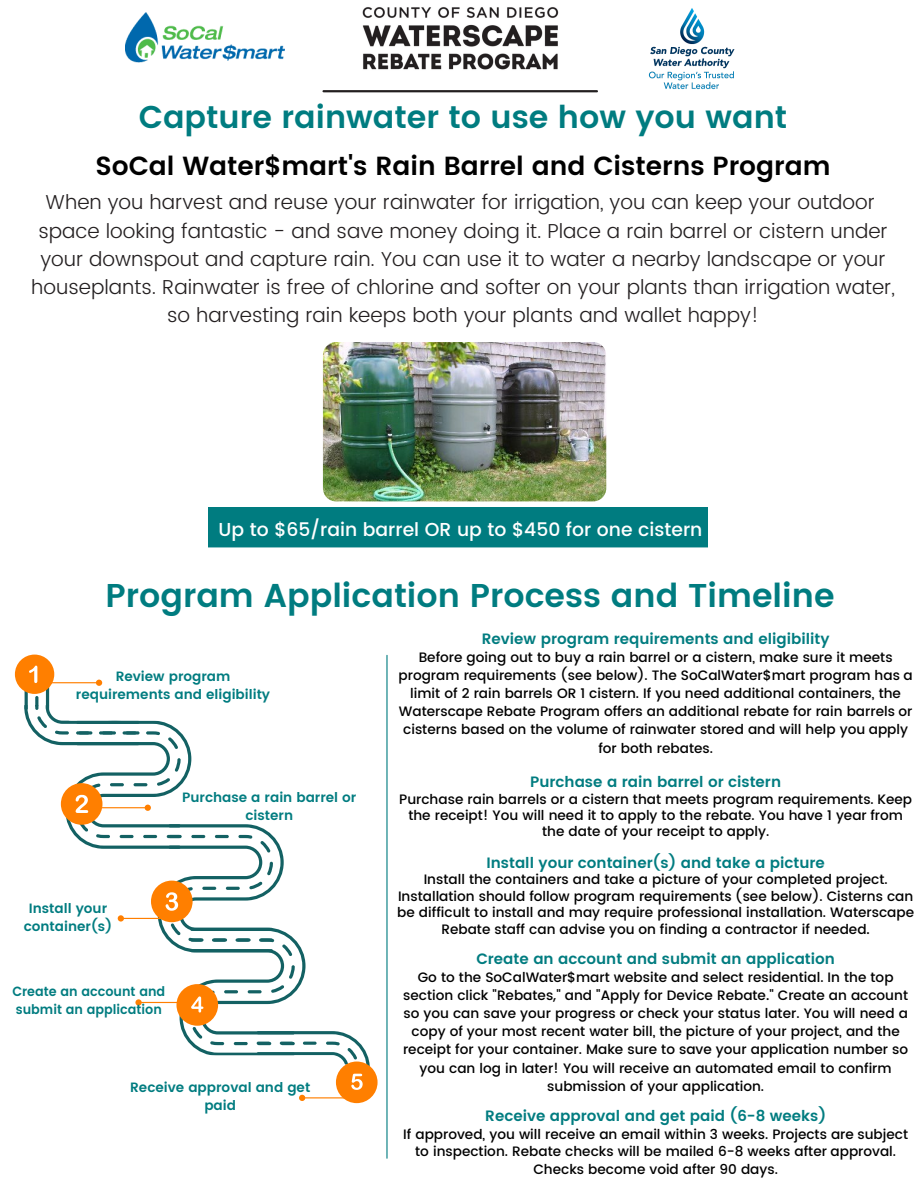
<style>
.page{position:relative;width:918px;height:1188px;background:#fff}
.page>*{position:absolute;margin:0;border:0;box-sizing:border-box;transform-origin:0 0}
.t1{font:600 33px "Poppins";color:#007c80}
.t2{font:600 31.5px "Poppins";color:#007c80}
.t3{font:600 26.25px "Poppins";color:#000}
.t4{font:300 20.1px/28.2px "Poppins";color:#231f20;text-align:center}
.t5{font:500 18.75px "Poppins";color:#fff}
.t6{font:600 15px "Poppins";color:#007c80}
.t7{font:500 13.65px/18.1px "Poppins";color:#000;text-align:center}
.t8{font:600 13.5px/18px "Poppins";color:#007c80;text-align:center}
.t9{font:600 13.35px/17.7px "Poppins";color:#007c80;scale:.95 1}
</style>
<div class="page">
<img style="left:362px;top:7px;width:197px;height:63px">
<hr style="left:324px;top:90px;width:273px;height:2px;background:#231f20">
<img style="left:323px;top:342px;width:283px;height:159px;border-radius:13px">
<div style="left:208px;top:507px;width:500px;height:71px;background:#007c80"></div>
<hr style="left:386px;top:655px;width:2px;height:503px;background:#007c80">
<div style="left:15px;top:655px;width:39px;height:39px;background:#ff7f00;border-radius:50%"></div>
<div style="left:208px;top:547px;width:500px;height:31px;background:#fff"></div>
<img style="left:126px;top:12px;width:158px;height:51px">
<img style="left:648px;top:8px;width:87px;height:82px">
<div style="left:336px;top:1062px;width:42px;height:41px;background:#ff7f00;border-radius:50%"></div>
<svg style="left:24px;top:654px;width:346px;height:450px"></svg>
<p class="t2" style="left:139px;top:99px;width:650px">Capture rainwater to use how you want</p>
<p class="t3" style="left:95px;top:151px;width:737px">SoCal Water$mart's Rain Barrel and Cisterns Program</p>
<p class="t4" style="left:31px;top:188px;width:865px">When you harvest and reuse your rainwater for irrigation, you can keep your outdoor space looking fantastic - and save money doing it. Place a rain barrel or cistern under your downspout and capture rain. You can use it to water a nearby landscape or your houseplants. Rainwater is free of chlorine and softer on your plants than irrigation water, so harvesting rain keeps both your plants and wallet happy!</p>
<p class="t5" style="left:219px;top:519px;width:485px">Up to $65/rain barrel OR up to $450 for one cistern</p>
<p class="t1" style="left:106px;top:576px;width:731px">Program Application Process and Timeline</p>
<p class="t6" style="left:482px;top:630px;width:349px">Review program requirements and eligibility</p>
<p class="t7" style="left:399px;top:648px;width:516px">Before going out to buy a rain barrel or a cistern, make sure it meets program requirements (see below). The SoCalWater$mart program has a limit of 2 rain barrels OR 1 cistern. If you need additional containers, the Waterscape Rebate Program offers an additional rebate for rain barrels or cisterns based on the volume of rainwater stored and will help you apply</p>
<p class="t7" style="left:598px;top:739px;width:116px">for both rebates.</p>
<p class="t6" style="left:530px;top:773px;width:252px">Purchase a rain barrel or cistern</p>
<p class="t7" style="left:399px;top:791px;width:514px;line-height:16.2px">Purchase rain barrels or a cistern that meets program requirements. Keep the receipt! You will need it to apply to the rebate. You have 1 year from the date of your receipt to apply.</p>
<p class="t6" style="left:487px;top:854px;width:340px">Install your container(s) and take a picture</p>
<p class="t7" style="left:397px;top:871px;width:518px;line-height:16.5px">Install the containers and take a picture of your completed project.<br>Installation should follow program requirements (see below). Cisterns can be difficult to install and may require professional installation. Waterscape Rebate staff can advise you on finding a contractor if needed.</p>
<p class="t6" style="left:476px;top:951px;width:360px">Create an account and submit an application</p>
<p class="t7" style="left:403px;top:968px;width:507px">Go to the SoCalWater$mart website and select residential. In the top section click "Rebates," and "Apply for Device Rebate." Create an account so you can save your progress or check your status later. You will need a copy of your most recent water bill, the picture of your project, and the receipt for your container. Make sure to save your application number so you can log in later! You will receive an automated email to confirm submission of your application.</p>
<p class="t6" style="left:485px;top:1107px;width:342px">Receive approval and get paid (6-8 weeks)</p>
<p class="t7" style="left:403px;top:1125px;width:506px">If approved, you will receive an email within 3 weeks. Projects are subject to inspection. Rebate checks will be mailed 6-8 weeks after approval.<br>Checks become void after 90 days.</p>
<p class="t8" style="left:76px;top:667px;width:196px">Review program requirements and eligibility</p>
<p class="t8" style="left:182px;top:788px;width:176px">Purchase a rain barrel or cistern</p>
<p class="t8" style="left:24px;top:899px;width:90px">Install your container(s)</p>
<p class="t9" style="left:12px;top:983px;width:162px">Create an account and submit an application</p>
<p class="t8" style="left:130px;top:1078px;width:182px">Receive approval and get paid</p>
</div>
